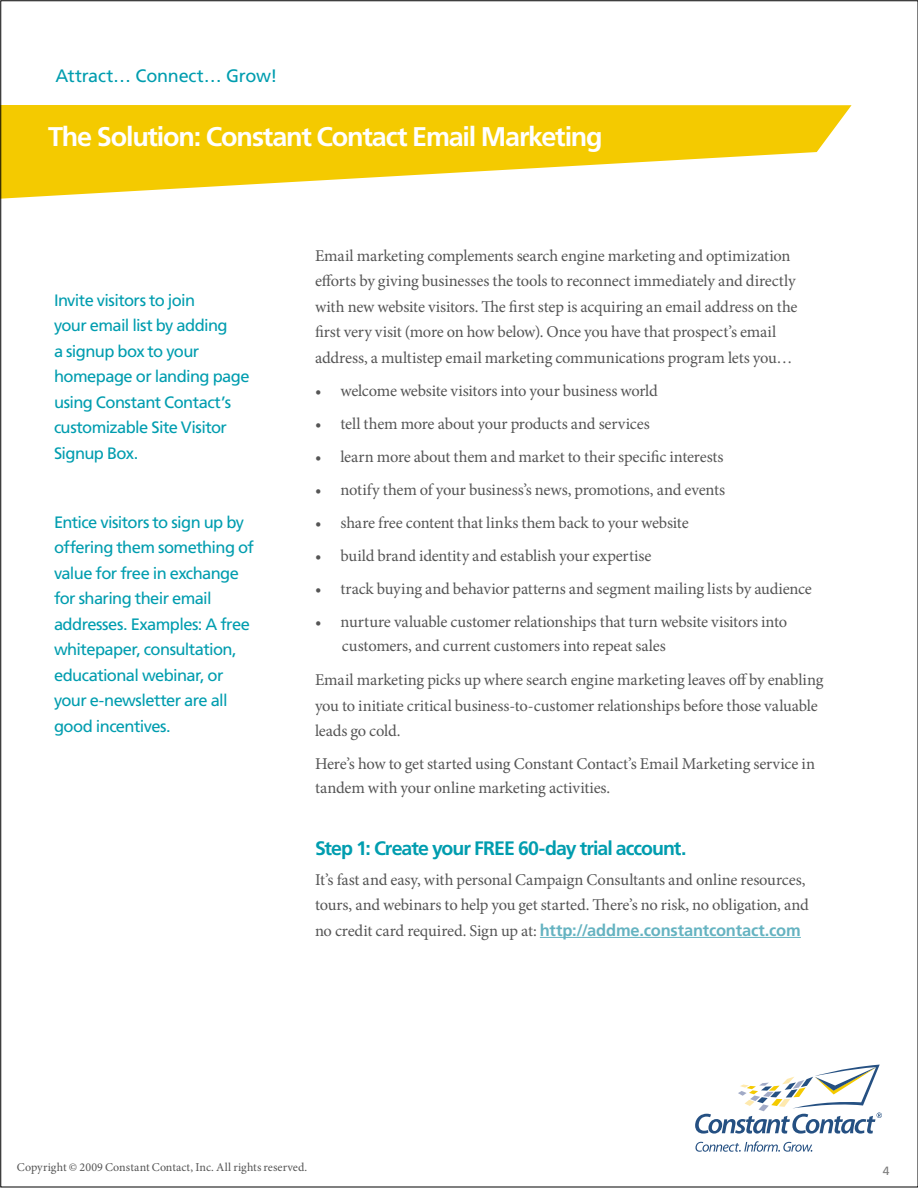
<style>
.page{position:relative;width:918px;height:1188px;background:#fff}
.page>*{position:absolute;margin:0;border:0;box-sizing:border-box;transform-origin:0 0}
.t1{font:700 27px "Frutiger LT Std";letter-spacing:-.045em;color:#fff}
.t2{font:700 19.5px "Frutiger LT Std";letter-spacing:-.05em;color:#009daf}
.t3{font:18px "Frutiger LT Std";letter-spacing:-.01em;color:#009daf}
.t4{font:16.5px/25.5px "Minion Pro";letter-spacing:-.01em;color:#555}
.t5{font:16.5px/25.5px "Frutiger LT Std";letter-spacing:-.035em;color:#009daf}
.t6{font:700 16.5px "Frutiger LT Std";letter-spacing:-.01em;color:#65b3c1}
.t7{font:12px "Minion Pro";letter-spacing:.005em;color:#555}
.t8{font:12px "Frutiger LT Std";color:#7d7d7d}
.s1{font-family:"Minion Pro";font-weight:400;color:#555}
</style>
<div class="page">
<svg style="left:695px;top:1065px;width:187px;height:69px"></svg>
<svg style="left:695px;top:1141px;width:117px;height:11px"></svg>
<svg style="left:2px;top:105px;width:850px;height:94px;fill:#f4ca00"></svg>
<hr style="left:540px;top:937px;width:261px;height:1px;background:#65b3c1">
<p class="t3" style="left:56px;top:65px;width:224px">Attract… Connect… Grow!</p>
<h1 class="t1" style="left:48px;top:121px;width:556px">The Solution: Constant Contact Email Marketing</h1>
<p class="t5" style="left:54px;top:288px;width:197px">Invite visitors to join<br>your email list by adding<br>a signup box to your homepage or landing page using Constant Contact’s customizable Site Visitor<br>Signup Box.</p>
<p class="t5" style="left:54px;top:510px;width:201px">Entice visitors to sign up by offering them something of value for free in exchange for sharing their email addresses. Examples: A free whitepaper, consultation, educational webinar, or your e-newsletter are all good incentives.</p>
<p class="t4" style="left:315px;top:243px;width:484px">Email marketing complements search engine marketing and optimization efforts by giving businesses the tools to reconnect immediately and directly with new website visitors. The first step is acquiring an email address on the first very visit (more on how below). Once you have that prospect’s email address, a multistep email marketing communications program lets you…</p>
<p class="t4" style="left:315px;top:378px;width:344px">• welcome website visitors into your business world</p>
<p class="t4" style="left:315px;top:411px;width:336px">• tell them more about your products and services</p>
<p class="t4" style="left:315px;top:444px;width:410px">• learn more about them and market to their specific interests</p>
<p class="t4" style="left:315px;top:477px;width:412px">• notify them of your business’s news, promotions, and events</p>
<p class="t4" style="left:315px;top:510px;width:375px">• share free content that links them back to your website</p>
<p class="t4" style="left:315px;top:543px;width:338px">• build brand identity and establish your expertise</p>
<p class="t4" style="left:315px;top:576px;width:498px">• track buying and behavior patterns and segment mailing lists by audience</p>
<p class="t4" style="left:342px;top:610px;width:447px;line-height:24px;text-indent:-27px">• nurture valuable customer relationships that turn website visitors into customers, and current customers into repeat sales</p>
<p class="t4" style="left:315px;top:667px;width:510px">Email marketing picks up where search engine marketing leaves off by enabling you to initiate critical business-to-customer relationships before those valuable leads go cold.</p>
<p class="t4" style="left:315px;top:752px;width:502px;line-height:24px">Here’s how to get started using Constant Contact’s Email Marketing service in tandem with your online marketing activities.</p>
<p class="t2" style="left:315px;top:837px;width:373px">Step 1: Create your FREE 60-day trial account.</p>
<p class="t4" style="left:315px;top:867px;width:495px">It’s fast and easy, with personal Campaign Consultants and online resources, tours, and webinars to help you get started. There’s no risk, no obligation, and</p>
<p class="t6" style="left:315px;top:920px;width:487px"><span class="s1">no credit card required. Sign up at:</span> http://addme.constantcontact.com</p>
<p class="t7" style="left:17px;top:1159px;width:292px">Copyright © 2009 Constant Contact, Inc. All rights reserved.</p>
<p class="t8" style="left:883px;top:1163px;width:8px">4</p>
</div>
